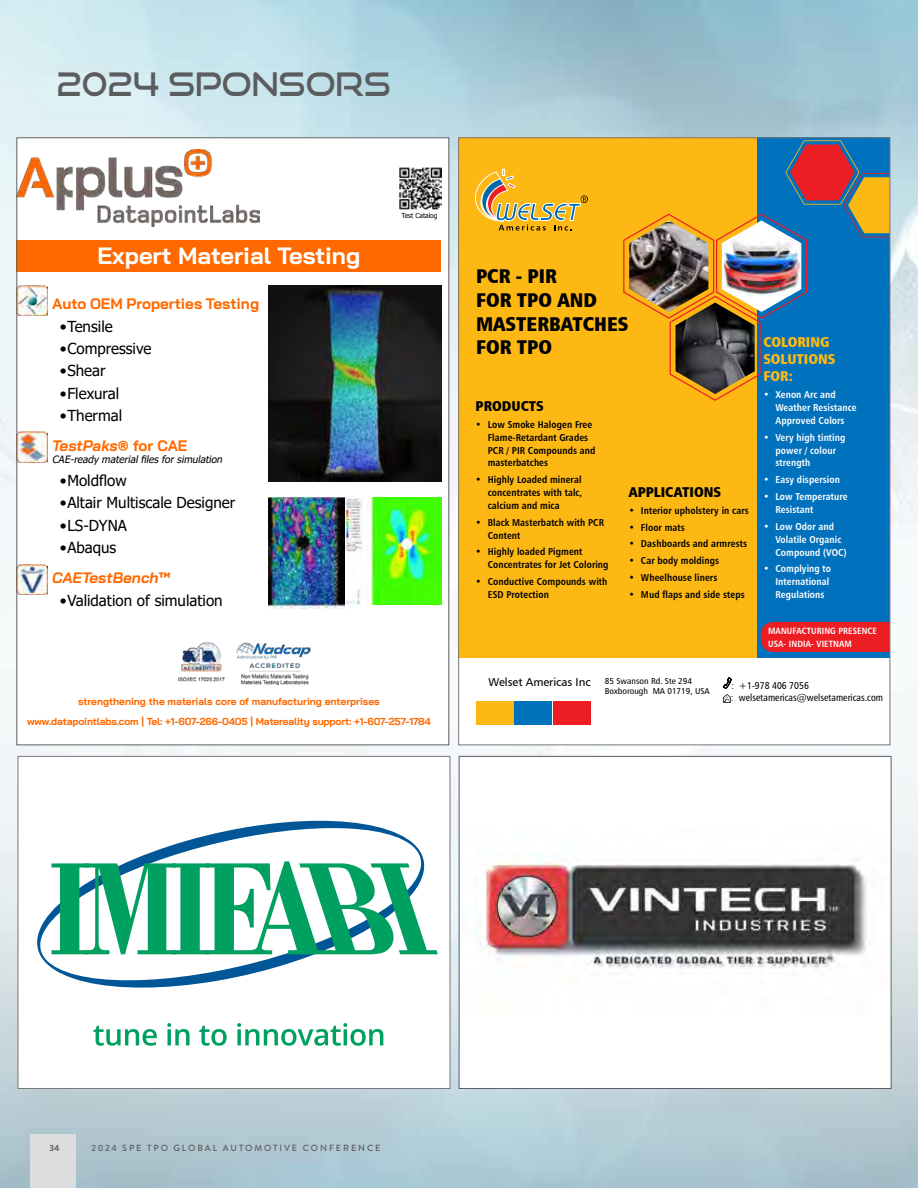
<style>
.page{position:relative;width:918px;height:1188px;background:#fff}
.page>*{position:absolute;margin:0;border:0;box-sizing:border-box;transform-origin:0 0}
.t1{font:32.4px "Good Times Rg";color:#5b5c5e;scale:.95 1}
.t2{font:700 23.55px "Bai Jamjuree";color:#fff}
.t3{font:19.95px/24px "Humanist 777 BT Extra Black Cond B";color:#000}
.t4{font:15.15px "Tahoma";color:#000}
.t5{font:italic 700 15.15px "Bai Jamjuree";color:#ff6900}
.t6{font:700 15.15px "Bai Jamjuree";color:#ff6900}
.t7{font:14.25px/17.1px "Humanist 777 BT Extra Black Cond B";color:#fdb813}
.t8{font:14.25px "Humanist 777 BT Extra Black Cond B";color:#000}
.t9{font:11.4px "Humanist 777 BT Roman B";color:#000}
.t10{font:10.05px/12.9px "Humanist 777 BT Bold Condensed B";letter-spacing:.01em;color:#000}
.t11{font:10.05px/12.9px "Humanist 777 BT Bold Condensed B";letter-spacing:.01em;color:#fff}
.t12{font:700 10.05px "Bai Jamjuree";letter-spacing:-.015em;color:#ff6900}
.t13{font:10.05px/12.8px "Humanist 777 BT Roman Condensed B";color:#000}
.t14{font:italic 10.05px "Tahoma";color:#000}
.t15{font:9.15px/12.3px "Humanist 777 BT Bold Condensed B";letter-spacing:.01em;color:#fff}
.t16{font:500 9px "Brandon Grotesque";letter-spacing:.21em;color:#5b5c5e}
.t17{font:700 9px "Brandon Grotesque";color:#5b5c5e}
.t18{font:8.55px/10.2px "Humanist 777 BT Roman Condensed B";color:#000;scale:1.1 1}
.t19{font:6.75px "Tahoma";letter-spacing:-.005em;color:#000}
.s1{font-style:normal}
.s2{font-family:"Humanist 777 BT Light B"}
</style>
<div class="page">
<img style="left:0;top:0;width:918px;height:1188px">
<div style="left:30px;top:1134px;width:45px;height:54px;background:#dcddde"></div>
<div style="left:18px;top:756px;width:432px;height:333px;background:#fff;border:1px solid #76777a"></div>
<div style="left:459px;top:756px;width:432px;height:332px;background:#fff"></div>
<img style="left:476px;top:855px;width:391px;height:114px">
<div style="left:459px;top:756px;width:432px;height:333px;border:1px solid #5b5c5e"></div>
<div style="left:17px;top:138px;width:432px;height:607px;background:#fff"></div>
<img style="left:399px;top:167px;width:42px;height:43px">
<div style="left:17px;top:240px;width:424px;height:32px;background:#ff6900"></div>
<img style="left:178px;top:642px;width:133px;height:43px">
<img style="left:18px;top:432px;width:29px;height:30px">
<img style="left:18px;top:286px;width:29px;height:30px">
<img style="left:18px;top:564px;width:29px;height:31px">
<img style="left:268px;top:286px;width:173px;height:196px">
<img style="left:268px;top:498px;width:76px;height:111px">
<img style="left:346px;top:498px;width:95px;height:107px">
<img style="left:18px;top:149px;width:241px;height:78px">
<div style="left:459px;top:138px;width:431px;height:607px;background:#fff"></div>
<div style="left:459px;top:138px;width:298px;height:587px;background:#fdb813"></div>
<div style="left:757px;top:138px;width:133px;height:587px;background:#0071bc"></div>
<svg style="left:475px;top:169px;width:113px;height:62px"></svg>
<div style="left:459px;top:658px;width:431px;height:67px;background:#fff"></div>
<div style="left:476px;top:701px;width:37px;height:24px;background:#fdb813"></div>
<div style="left:515px;top:701px;width:37px;height:24px;background:#0072bc"></div>
<div style="left:553px;top:701px;width:38px;height:24px;background:#ed1d24"></div>
<div style="left:761px;top:622px;width:127px;height:30px;background:#ed1d24"></div>
<svg style="left:723px;top:677px;width:9px;height:26px"></svg>
<svg style="left:623px;top:138px;width:269px;height:263px"></svg>
<svg style="left:891px;top:721px;width:1px;height:22px"></svg>
<svg style="left:37px;top:821px;width:394px;height:167px"></svg>
<svg style="left:51px;top:861px;width:387px;height:93px"></svg>
<svg style="left:93px;top:1023px;width:290px;height:23px"></svg>
<h1 class="t1" style="left:56px;top:64px;width:354px">2024 SPONSORS</h1>
<h2 class="t2" style="left:97px;top:242px;width:264px">Expert Material Testing</h2>
<h3 class="t6" style="left:52px;top:295px;width:209px">Auto OEM Properties Testing</h3>
<h3 class="t4" style="left:60px;top:316px;width:54px">• Tensile</h3>
<h3 class="t4" style="left:60px;top:338px;width:93px">• Compressive</h3>
<h3 class="t4" style="left:60px;top:361px;width:47px">• Shear</h3>
<h3 class="t4" style="left:60px;top:383px;width:61px">• Flexural</h3>
<h3 class="t4" style="left:60px;top:406px;width:64px">• Thermal</h3>
<h3 class="t5" style="left:52px;top:437px;width:137px">TestPaks<span class="s1">® for CAE</span></h3>
<p class="t14" style="left:52px;top:453px;width:174px">CAE-ready materialfilesforsimulation</p>
<h3 class="t4" style="left:60px;top:470px;width:68px">• Moldflow</h3>
<h3 class="t4" style="left:60px;top:493px;width:177px">• Altair Multiscale Designer</h3>
<h3 class="t4" style="left:60px;top:515px;width:69px">• LS-DYNA</h3>
<h3 class="t4" style="left:60px;top:537px;width:58px">• Abaqus</h3>
<h3 class="t5" style="left:52px;top:569px;width:120px">CAETestBench<span class="s1">™</span></h3>
<h3 class="t4" style="left:60px;top:590px;width:164px">• Validation of simulation</h3>
<p class="t19" style="left:402px;top:211px;width:38px">Test Catalog</p>
<p class="t12" style="left:78px;top:695px;width:303px">strengthening the materials core of manufacturing enterprises</p>
<p class="t12" style="left:27px;top:716px;width:405px">www.datapointlabs.com | Tel: +1-607-266-0405 | Matereality support: +1-607-257-1784</p>
<h3 class="t3" style="left:476px;top:263px;width:154px">PCR - PIR<br>FOR TPO AND<br>MASTERBATCHES<br>FOR TPO</h3>
<h3 class="t8" style="left:476px;top:397px;width:70px">PRODUCTS</h3>
<p class="t10" style="left:488px;top:418px;width:109px;text-indent:-12px">• Low Smoke Halogen Free<br>Flame-Retardant Grades<br>PCR / PIR Compounds and masterbatches</p>
<p class="t10" style="left:488px;top:473px;width:96px;text-align:justify;text-indent:-12px">• Highly Loaded mineral concentrates with talc, calcium and mica</p>
<p class="t10" style="left:488px;top:516px;width:118px;text-indent:-12px">• Black Masterbatch with PCR<br>Content</p>
<p class="t10" style="left:488px;top:545px;width:122px;text-indent:-12px">• Highly loaded Pigment<br>Concentrates for Jet Coloring</p>
<p class="t10" style="left:488px;top:575px;width:121px;text-indent:-12px">• Conductive Compounds with<br>ESD Protection</p>
<h3 class="t8" style="left:629px;top:483px;width:94px">APPLICATIONS</h3>
<p class="t10" style="left:629px;top:503px;width:121px">• Interior upholstery in cars</p>
<p class="t10" style="left:629px;top:520px;width:57px">• Floor mats</p>
<p class="t10" style="left:629px;top:537px;width:120px">• Dashboards and armrests</p>
<p class="t10" style="left:629px;top:554px;width:92px">• Car body moldings</p>
<p class="t10" style="left:629px;top:571px;width:90px">• Wheelhouse liners</p>
<p class="t10" style="left:629px;top:588px;width:118px">• Mud flaps and side steps</p>
<h3 class="t7" style="left:763px;top:333px;width:74px">COLORINg<br>SOLUTIONS<br>FOR:</h3>
<p class="t11" style="left:775px;top:388px;width:83px;text-indent:-12px">• Xenon Arc and<br>Weather Resistance<br>Approved Colors</p>
<p class="t11" style="left:775px;top:431px;width:71px;text-indent:-12px">• Very high tinting power / colour strength</p>
<p class="t11" style="left:763px;top:473px;width:78px">• Easy dispersion</p>
<p class="t11" style="left:775px;top:490px;width:74px;text-indent:-12px">• Low Temperature<br>Resistant</p>
<p class="t11" style="left:775px;top:520px;width:73px;text-indent:-12px">• Low Odor and<br>Volatile Organic<br>Compound (VOC)</p>
<p class="t11" style="left:775px;top:562px;width:57px;text-indent:-12px">• Complying to<br>International<br>Regulations</p>
<p class="t15" style="left:768px;top:625px;width:110px">MANUFACTURING PRESENCE<br>USA- INDIA- VIETNAM</p>
<p class="t9" style="left:489px;top:675px;width:104px">Welset Americas Inc</p>
<p class="t18" style="left:605px;top:676px;width:97px">85 Swanson Rd. Ste 294<br>Boxborough MA 01719, USA</p>
<p class="t13" style="left:731px;top:678px;width:154px"><span class="s2">:</span> +1-978 406 7056<br><span class="s2">:</span> welsetamericas@welsetamericas.com</p>
<p class="t17" style="left:50px;top:1142px;width:12px">34</p>
<p class="t16" style="left:91px;top:1142px;width:291px">2024 SPE TPO GLOBAL AUTOMOTIVE CONFERENCE</p>
</div>
